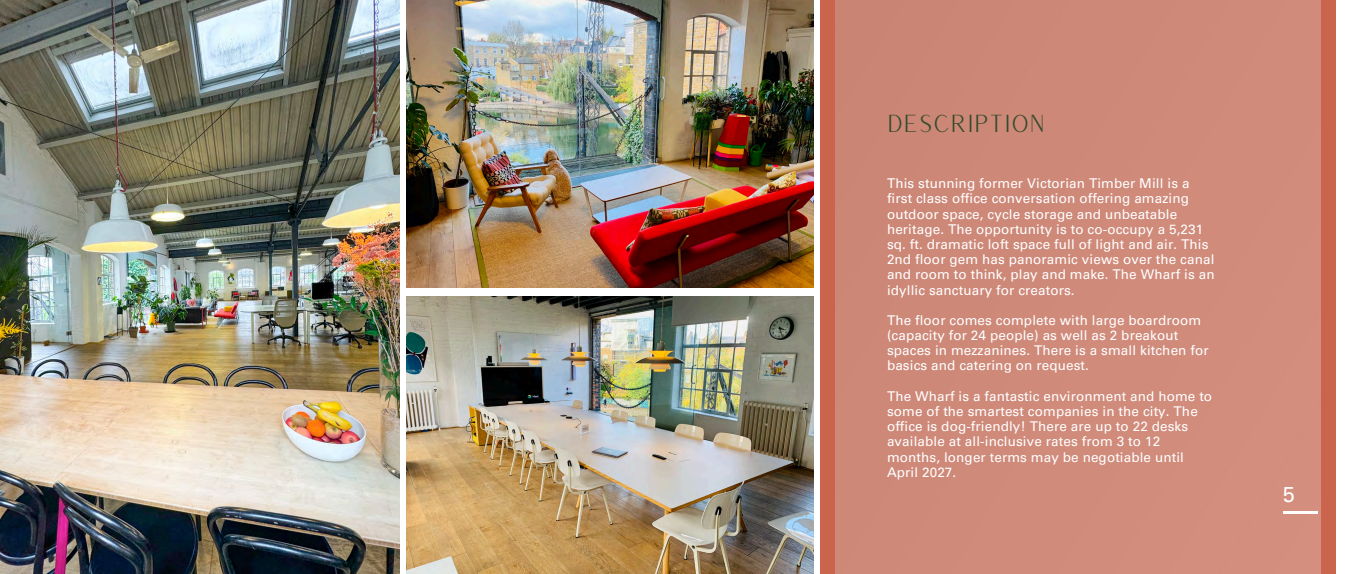
<style>
.page{position:relative;width:1371px;height:574px;background:#fff}
.page>*{position:absolute;margin:0;border:0;box-sizing:border-box;transform-origin:0 0}
.t1{font:24px "Versailles";letter-spacing:.01em;color:#324b2c}
.t2{font:21.75px "Univers LT Pro 55 Roman";color:#fff}
.t3{font:13.5px/15.1px "Univers LT Pro 55 Roman";letter-spacing:.01em;color:#fff}
</style>
<div class="page">
<div style="left:821px;top:0;width:515px;height:574px;background:#cb644c"></div>
<div style="left:835px;top:0;width:486px;height:574px;background:#cf8a7a"></div>
<hr style="left:1283px;top:510px;width:35px;height:3px;background:#fff">
<img style="left:407px;top:0;width:406px;height:287px">
<img style="left:407px;top:296px;width:406px;height:278px">
<img style="left:0;top:0;width:399px;height:574px">
<p class="t1" style="left:887px;top:108px;width:160px">DESCRIPTION</p>
<h1 class="t3" style="left:887px;top:177px;width:329px">This stunning former Victorian Timber Mill is a first class office conversation offering amazing outdoor space, cycle storage and unbeatable heritage. The opportunity is to co-occupy a 5,231 sq. ft. dramatic loft space full of light and air. This 2nd floor gem has panoramic views over the canal and room to think, play and make. The Wharf is an idyllic sanctuary for creators.</h1>
<p class="t3" style="left:887px;top:314px;width:323px">The floor comes complete with large boardroom (capacity for 24 people) as well as 2 breakout spaces in mezzanines. There is a small kitchen for basics and catering on request.</p>
<p class="t3" style="left:887px;top:390px;width:327px">The Wharf is a fantastic environment and home to some of the smartest companies in the city. The office is dog-friendly! There are up to 22 desks available at all-inclusive rates from 3 to 12 months, longer terms may be negotiable until April 2027.</p>
<p class="t2" style="left:1283px;top:486px;width:14px">5</p>
</div>
